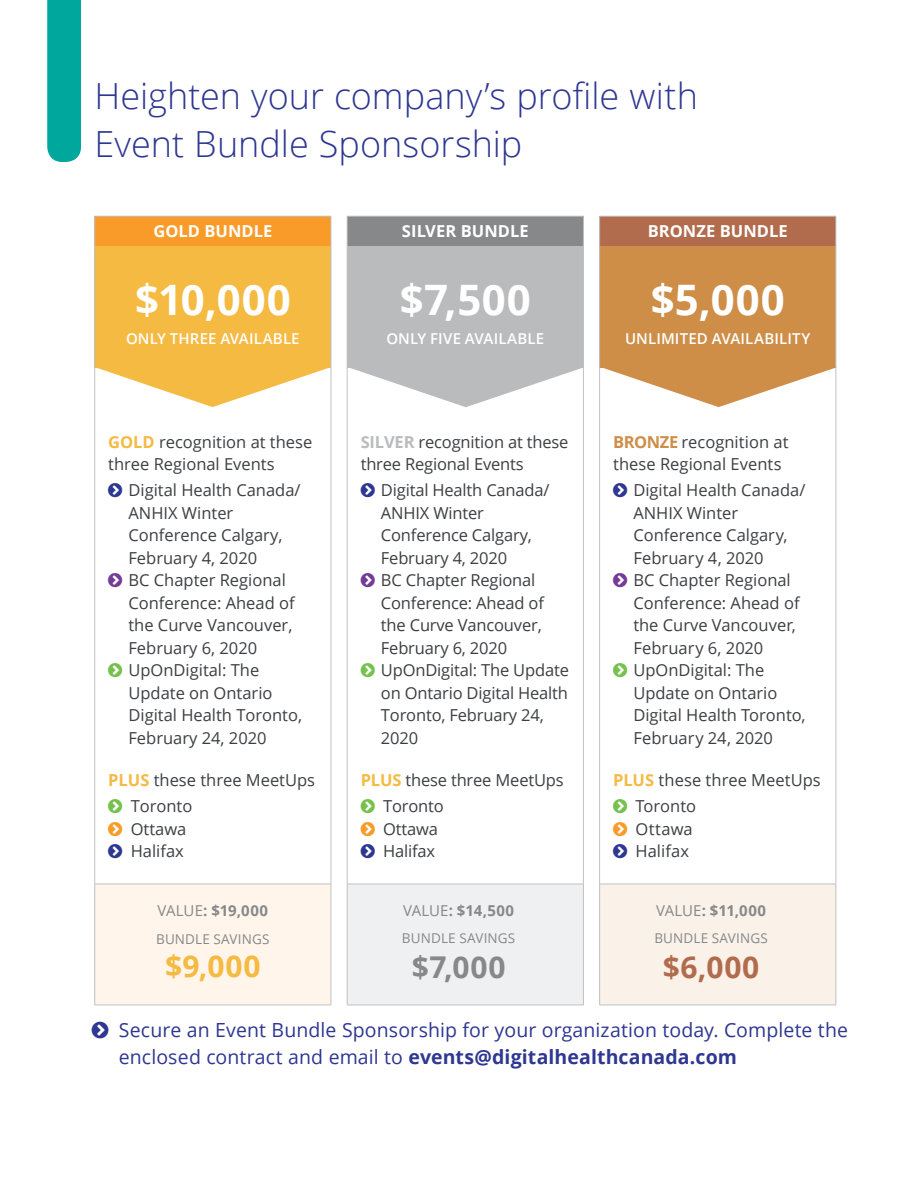
<style>
.page{position:relative;width:918px;height:1188px;background:#fff}
.page>*{position:absolute;margin:0;border:0;box-sizing:border-box;transform-origin:0 0}
.t1{font:700 42px "Open Sans";letter-spacing:.025em;color:#fff}
.t2{font:300 36px/48px "Open Sans";color:#2e3791}
.t3{font:700 30px "Open Sans";color:#f5ba42}
.t4{font:700 30px "Open Sans";color:#86888a}
.t5{font:700 30px "Open Sans";color:#b16c4e}
.t6{font:19.5px/27px "Open Sans";letter-spacing:.005em;color:#2e3791}
.t7{font:16.5px/22.5px "Open Sans";color:#3c3e42}
.t8{font:700 16.5px "Open Sans";letter-spacing:.005em;color:#fff}
.t9{font:600 15px "Open Sans";letter-spacing:.005em;color:#fff}
.t10{font:700 15px "Open Sans";letter-spacing:.04em;color:#86888a}
.t11{font:13.5px "Open Sans";letter-spacing:.01em;color:#86888a}
.s1{font-weight:700;color:#f5ba42}
.s2{font-weight:400}
.s3{font-weight:700;color:#babbbd}
.s4{font-weight:700;color:#ce8e47}
.s5{font-weight:700}
</style>
<div class="page">
<div style="left:47px;top:0;width:34px;height:162px;background:#00a79d"></div>
<svg style="left:95px;top:368px;width:236px;height:39px"></svg>
<svg style="left:603px;top:368px;width:233px;height:39px"></svg>
<div style="left:95px;top:216px;width:236px;height:30px;background:#f99b28"></div>
<svg style="left:346px;top:216px;width:237px;height:789px"></svg>
<div style="left:347px;top:216px;width:236px;height:30px;background:#86888a"></div>
<div style="left:600px;top:216px;width:236px;height:30px;background:#b16c4e"></div>
<div style="left:95px;top:246px;width:236px;height:122px;background:#f5ba42"></div>
<div style="left:347px;top:246px;width:236px;height:122px;background:#babbbd"></div>
<div style="left:600px;top:246px;width:236px;height:122px;background:#ce8e47"></div>
<div style="left:95px;top:884px;width:236px;height:121px;background:#fff5ea"></div>
<div style="left:347px;top:884px;width:236px;height:121px;background:#eff0f1"></div>
<div style="left:600px;top:884px;width:236px;height:121px;background:#faf1e9"></div>
<hr style="left:599px;top:216px;width:237px;height:1px;background:#bfc1c3">
<hr style="left:836px;top:216px;width:1px;height:30px;background:#bfc1c3">
<hr style="left:836px;top:246px;width:1px;height:122px;background:#bfc1c3">
<hr style="left:94px;top:368px;width:1px;height:516px;background:#bfc1c3">
<hr style="left:331px;top:368px;width:1px;height:516px;background:#bfc1c3">
<hr style="left:347px;top:368px;width:1px;height:516px;background:#bfc1c3">
<hr style="left:583px;top:368px;width:1px;height:516px;background:#bfc1c3">
<hr style="left:599px;top:368px;width:1px;height:516px;background:#bfc1c3">
<hr style="left:836px;top:368px;width:1px;height:516px;background:#bfc1c3">
<hr style="left:347px;top:216px;width:237px;height:1px;background:#bfc1c3">
<hr style="left:347px;top:216px;width:1px;height:30px;background:#bfc1c3">
<hr style="left:599px;top:216px;width:1px;height:30px;background:#bfc1c3">
<hr style="left:347px;top:246px;width:1px;height:122px;background:#bfc1c3">
<hr style="left:599px;top:246px;width:1px;height:122px;background:#bfc1c3">
<hr style="left:94px;top:216px;width:237px;height:1px;background:#bfc1c3">
<hr style="left:94px;top:216px;width:1px;height:30px;background:#bfc1c3">
<hr style="left:331px;top:216px;width:1px;height:30px;background:#bfc1c3">
<hr style="left:583px;top:216px;width:1px;height:30px;background:#bfc1c3">
<hr style="left:94px;top:246px;width:1px;height:122px;background:#bfc1c3">
<hr style="left:331px;top:246px;width:1px;height:122px;background:#bfc1c3">
<hr style="left:583px;top:246px;width:1px;height:122px;background:#bfc1c3">
<hr style="left:347px;top:884px;width:237px;height:1px;background:#bfc1c3">
<hr style="left:599px;top:884px;width:237px;height:1px;background:#bfc1c3">
<hr style="left:94px;top:884px;width:1px;height:121px;background:#bfc1c3">
<hr style="left:331px;top:884px;width:1px;height:121px;background:#bfc1c3">
<hr style="left:347px;top:884px;width:1px;height:121px;background:#bfc1c3">
<hr style="left:583px;top:884px;width:1px;height:121px;background:#bfc1c3">
<hr style="left:599px;top:884px;width:1px;height:121px;background:#bfc1c3">
<hr style="left:836px;top:884px;width:1px;height:121px;background:#bfc1c3">
<hr style="left:94px;top:884px;width:237px;height:1px;background:#bfc1c3">
<hr style="left:94px;top:1005px;width:237px;height:1px;background:#bfc1c3">
<hr style="left:347px;top:1005px;width:237px;height:1px;background:#bfc1c3">
<hr style="left:599px;top:1005px;width:237px;height:1px;background:#bfc1c3">
<svg style="left:361px;top:483px;width:14px;height:14px"></svg>
<svg style="left:361px;top:573px;width:14px;height:14px"></svg>
<svg style="left:361px;top:663px;width:14px;height:14px"></svg>
<svg style="left:361px;top:799px;width:14px;height:14px"></svg>
<svg style="left:361px;top:822px;width:14px;height:14px"></svg>
<svg style="left:361px;top:844px;width:14px;height:14px"></svg>
<h2 class="t2" style="left:94px;top:71px;width:605px">Heighten your company’s profile with<br>Event Bundle Sponsorship</h2>
<p class="t8" style="left:153px;top:220px;width:120px">GOLD BUNDLE</p>
<p class="t8" style="left:402px;top:220px;width:128px">SILVER BUNDLE</p>
<p class="t8" style="left:648px;top:220px;width:141px">BRONZE BUNDLE</p>
<h1 class="t1" style="left:135px;top:270px;width:157px">$10,000</h1>
<p class="t9" style="left:126px;top:329px;width:175px">ONLY THREE AVAILABLE</p>
<p class="t7" style="left:108px;top:430px;width:206px"><span class="s1">GOLD</span> recognition at these three Regional Events</p>
<p class="t7" style="left:128px;top:478px;width:175px">Digital Health Canada/<br>ANHIX Winter<br>Conference Calgary,<br>February 4, 2020<br>BC Chapter Regional<br>Conference: Ahead of the Curve Vancouver,<br>February 6, 2020<br>UpOnDigital: The<br>Update on Ontario<br>Digital Health Toronto,<br>February 24, 2020</p>
<p class="t7" style="left:131px;top:767px;width:186px;line-height:25.8px;text-indent:-23px"><span class="s1">PLUS</span> these three MeetUps<br>Toronto</p>
<p class="t7" style="left:131px;top:817px;width:57px">Ottawa<br>Halifax</p>
<p class="t10" style="left:158px;top:900px;width:112px"><span class="s2">VALUE</span>: $19,000</p>
<p class="t11" style="left:156px;top:930px;width:115px">BUNDLE SAVINGS</p>
<h3 class="t3" style="left:165px;top:945px;width:97px">$9,000</h3>
<h1 class="t1" style="left:400px;top:270px;width:133px">$7,500</h1>
<p class="t9" style="left:386px;top:329px;width:159px">ONLY FIVE AVAILABLE</p>
<p class="t7" style="left:361px;top:430px;width:209px"><span class="s3">SILVER</span> recognition at these three Regional Events</p>
<p class="t7" style="left:381px;top:478px;width:190px">Digital Health Canada/<br>ANHIX Winter<br>Conference Calgary,<br>February 4, 2020<br>BC Chapter Regional<br>Conference: Ahead of the Curve Vancouver,<br>February 6, 2020<br>UpOnDigital: The Update on Ontario Digital Health<br>Toronto, February 24,<br>2020</p>
<p class="t7" style="left:383px;top:767px;width:182px;line-height:25.8px;text-indent:-23px"><span class="s1">PLUS</span> these three MeetUps<br>Toronto</p>
<p class="t7" style="left:383px;top:817px;width:56px">Ottawa<br>Halifax</p>
<p class="t10" style="left:403px;top:900px;width:112px"><span class="s2">VALUE</span>: $14,500</p>
<p class="t11" style="left:402px;top:929px;width:115px">BUNDLE SAVINGS</p>
<h3 class="t4" style="left:412px;top:946px;width:95px">$7,000</h3>
<h1 class="t1" style="left:651px;top:270px;width:135px">$5,000</h1>
<p class="t9" style="left:625px;top:329px;width:187px">UNLIMITED AVAILABILITY</p>
<p class="t7" style="left:613px;top:430px;width:177px"><span class="s4">BRONZE</span> recognition at these Regional Events</p>
<p class="t7" style="left:633px;top:479px;width:174px">Digital Health Canada/<br>ANHIX Winter<br>Conference Calgary,<br>February 4, 2020<br>BC Chapter Regional<br>Conference: Ahead of the Curve Vancouver,<br>February 6, 2020<br>UpOnDigital: The<br>Update on Ontario<br>Digital Health Toronto,<br>February 24, 2020</p>
<p class="t7" style="left:636px;top:767px;width:187px;line-height:25.8px;text-indent:-23px"><span class="s1">PLUS</span> these three MeetUps<br>Toronto</p>
<p class="t7" style="left:636px;top:817px;width:59px">Ottawa<br>Halifax</p>
<p class="t10" style="left:656px;top:900px;width:111px"><span class="s2">VALUE</span>: $11,000</p>
<p class="t11" style="left:654px;top:929px;width:115px">BUNDLE SAVINGS</p>
<h3 class="t5" style="left:663px;top:946px;width:98px">$6,000</h3>
<p class="t6" style="left:119px;top:1016px;width:731px">Secure an Event Bundle Sponsorship for your organization today. Complete the enclosed contract and email to <span class="s5">events@digitalhealthcanada.com</span></p>
</div>
